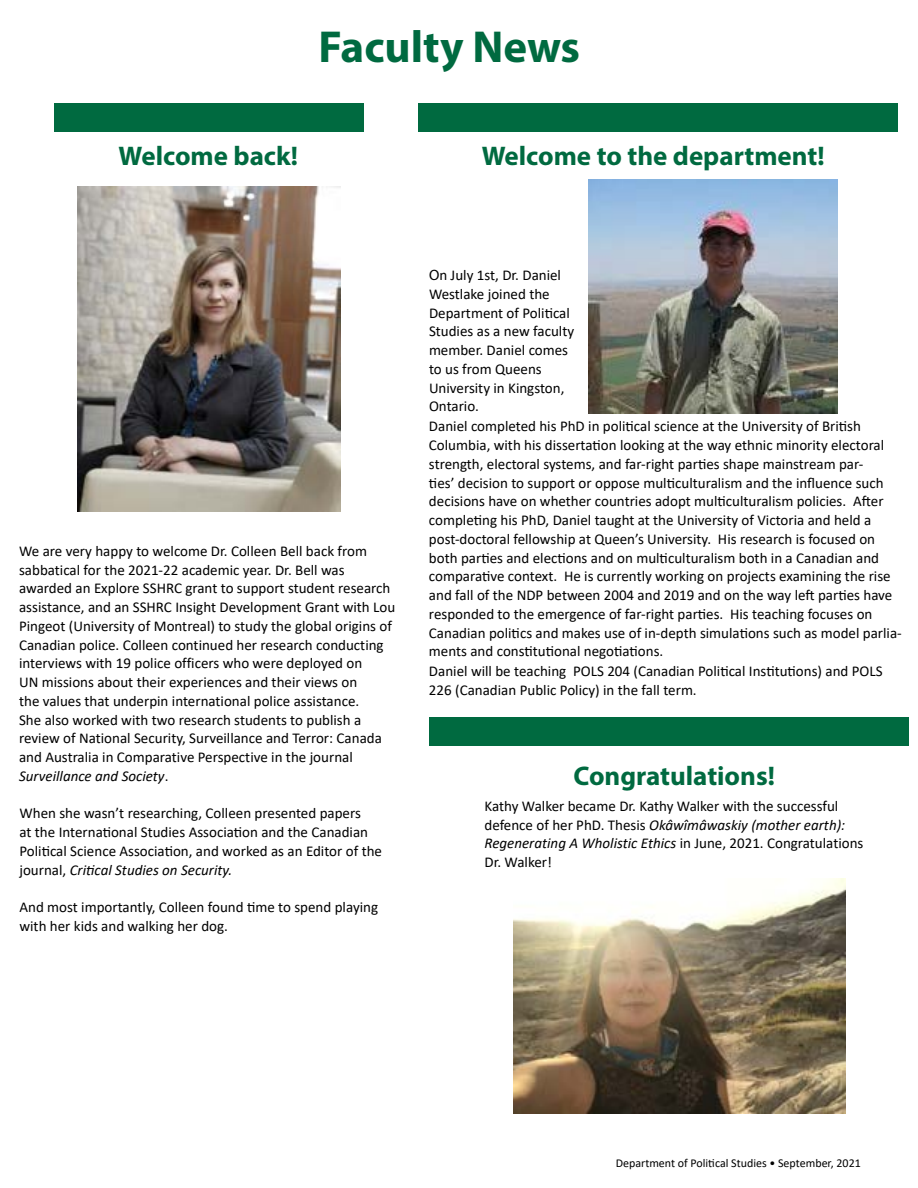
<style>
.page{position:relative;width:918px;height:1188px;background:#fff}
.page>*{position:absolute;margin:0;border:0;box-sizing:border-box;transform-origin:0 0}
.t1{font:700 45px "Myriad Pro";color:#006a40}
.t2{font:700 27px "Myriad Pro";color:#006a40}
.t3{font:15px/18.8px "Calibri";color:#000}
.t4{font:12px "Calibri";color:#000}
.s1{font-style:italic}
.s2{font-family:"Myriad Pro"}
</style>
<div class="page">
<div style="left:54px;top:104px;width:310px;height:28px;background:#006a40"></div>
<div style="left:418px;top:104px;width:480px;height:28px;background:#006a40"></div>
<img style="left:77px;top:187px;width:264px;height:325px">
<div style="left:429px;top:717px;width:479px;height:28px;background:#006a40"></div>
<img style="left:513px;top:878px;width:333px;height:236px">
<img style="left:588px;top:180px;width:249px;height:233px">
<h1 class="t1" style="left:319px;top:18px;width:263px">Faculty News</h1>
<h2 class="t2" style="left:119px;top:139px;width:181px">Welcome back!</h2>
<h2 class="t2" style="left:482px;top:139px;width:344px">Welcome to the department!</h2>
<p class="t3" style="left:19px;top:541px;width:378px">We are very happy to welcome Dr. Colleen Bell back from sabbatical for the 2021-22 academic year. Dr. Bell was awarded an Explore SSHRC grant to support student research assistance, and an SSHRC Insight Development Grant with Lou Pingeot (University of Montreal) to study the global origins of Canadian police. Colleen continued her research conducting interviews with 19 police officers who were deployed on<br>UN missions about their experiences and their views on<br>the values that underpin international police assistance.<br>She also worked with two research students to publish a review of National Security, Surveillance and Terror: Canada and Australia in Comparative Perspective in the journal <span class="s1">Surveillance and Society</span>.</p>
<p class="t3" style="left:19px;top:804px;width:364px">When she wasn’t researching, Colleen presented papers<br>at the International Studies Association and the Canadian Political Science Association, and worked as an Editor of the journal, <span class="s1">Critical Studies on Security.</span></p>
<p class="t3" style="left:19px;top:897px;width:360px">And most importantly, Colleen found time to spend playing with her kids and walking her dog.</p>
<p class="t3" style="left:429px;top:265px;width:147px"><span class="s2">O</span>n July 1st, Dr. Daniel<br>Westlake joined the<br>Department of Political<br>Studies as a new faculty member. Daniel comes to us from Queens<br>University in Kingston,<br>Ontario.</p>
<p class="t3" style="left:429px;top:417px;width:474px">Daniel completed his PhD in political science at the University of British Columbia, with his dissertation looking at the way ethnic minority electoral strength, electoral systems, and far-right parties shape mainstream par-<br>ties’ decision to support or oppose multiculturalism and the influence such decisions have on whether countries adopt multiculturalism policies. After completing his PhD, Daniel taught at the University of Victoria and held a post-doctoral fellowship at Queen’s University. His research is focused on both parties and elections and on multiculturalism both in a Canadian and comparative context. He is currently working on projects examining the rise and fall of the NDP between 2004 and 2019 and on the way left parties have responded to the emergence of far-right parties. His teaching focuses on Canadian politics and makes use of in-depth simulations such as model parlia&shy;ments and constitutional negotiations.<br>Daniel will be teaching POLS 204 (Canadian Political Institutions) and POLS 226 (Canadian Public Policy) in the fall term.</p>
<h2 class="t2" style="left:573px;top:759px;width:203px">Congratulations!</h2>
<p class="t3" style="left:484px;top:796px;width:380px">Kathy Walker became Dr. Kathy Walker with the successful defence of her PhD. Thesis <span class="s1">Okâwîmâwaskiy (mother earth):<br>Regenerating A Wholistic Ethics</span> in June, 2021. Congratulations Dr. Walker!</p>
<p class="t4" style="left:616px;top:1155px;width:247px">Department of Political Studies • September, 2021</p>
</div>
